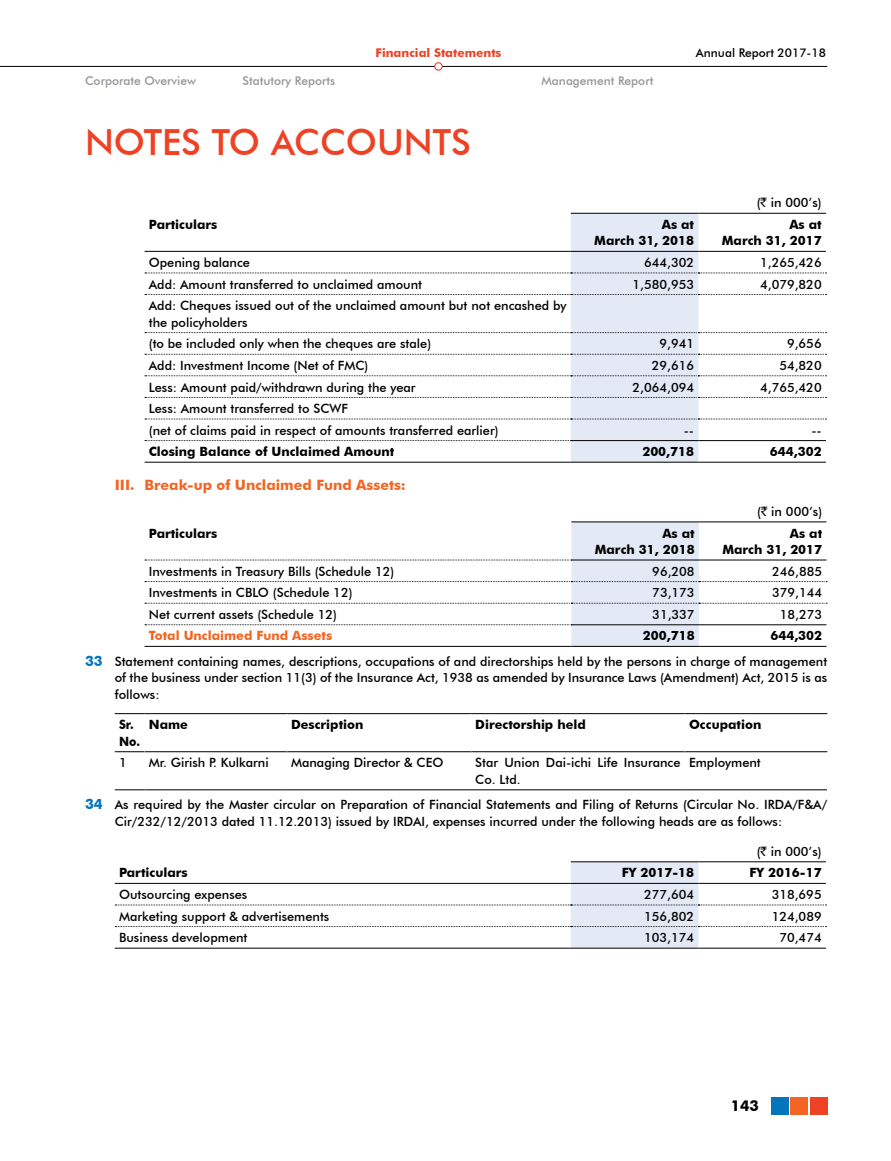
<style>
.page{position:relative;width:891px;height:1161px;background:#fff}
.page>*{position:absolute;margin:0;border:0;box-sizing:border-box;transform-origin:0 0}
.t1{font:500 36px "Futura BT";color:#ef4123}
.t2{font:700 15px "Futura BT";color:#000}
.t3{font:700 14.25px "Futura BT";color:#f26522}
.t4{font:500 12.75px/16.5px "Futura BT";color:#000}
.t5{font:700 12.75px/16.5px "Futura BT";color:#000;text-align:right}
.t6{font:700 12.75px "Futura BT";color:#f26522}
.t7{font:700 12.75px/16.5px "Futura BT";color:#000;scale:.93 1}
.t8{font:500 12px "Futura BT";color:#939598}
.t9{font:700 12px "Futura BT";color:#ef4123}
.t10{font:500 12px "Futura BT";color:#000}
.s1{font-family:"Rupee Foradian";font-weight:400}
.s2{font-weight:700}
.s3{font-weight:700;font-size:14.25px;color:#0475bc}
</style>
<div class="page">
<hr style="left:0;top:66px;width:827px;height:1px;background:#000">
<div style="left:434px;top:62px;width:9px;height:9px;border:1px solid #ef4123;border-radius:50%"></div>
<div style="left:810px;top:1097px;width:17px;height:17px;background:#ef4123"></div>
<div style="left:791px;top:1097px;width:17px;height:17px;background:#f26522"></div>
<div style="left:772px;top:1097px;width:17px;height:17px;background:#0475bc"></div>
<hr style="left:145px;top:462px;width:426px;height:1px;background:#000">
<hr style="left:571px;top:462px;width:127px;height:1px;background:#000">
<hr style="left:698px;top:462px;width:128px;height:1px;background:#000">
<svg style="left:145px;top:213px;width:682px;height:249px"></svg>
<hr style="left:145px;top:646px;width:426px;height:1px;background:#000">
<hr style="left:571px;top:646px;width:128px;height:1px;background:#000">
<hr style="left:699px;top:646px;width:127px;height:1px;background:#000">
<svg style="left:145px;top:522px;width:682px;height:124px"></svg>
<hr style="left:115px;top:751px;width:30px;height:1px;background:#000">
<hr style="left:145px;top:751px;width:142px;height:1px;background:#000">
<hr style="left:287px;top:751px;width:184px;height:1px;background:#000">
<hr style="left:471px;top:751px;width:214px;height:1px;background:#000">
<hr style="left:685px;top:751px;width:142px;height:1px;background:#000">
<hr style="left:115px;top:713px;width:30px;height:1px;background:#000">
<hr style="left:145px;top:713px;width:142px;height:1px;background:#000">
<hr style="left:287px;top:713px;width:184px;height:1px;background:#000">
<hr style="left:471px;top:713px;width:214px;height:1px;background:#000">
<hr style="left:685px;top:713px;width:142px;height:1px;background:#000">
<hr style="left:115px;top:789px;width:30px;height:1px;background:#000">
<hr style="left:145px;top:789px;width:142px;height:1px;background:#000">
<hr style="left:287px;top:789px;width:184px;height:1px;background:#000">
<hr style="left:471px;top:789px;width:214px;height:1px;background:#000">
<hr style="left:685px;top:789px;width:142px;height:1px;background:#000">
<hr style="left:571px;top:861px;width:127px;height:1px;background:#000">
<hr style="left:698px;top:861px;width:128px;height:1px;background:#000">
<hr style="left:115px;top:948px;width:456px;height:1px;background:#000">
<hr style="left:571px;top:948px;width:127px;height:1px;background:#000">
<hr style="left:698px;top:948px;width:128px;height:1px;background:#000">
<svg style="left:115px;top:862px;width:712px;height:86px"></svg>
<p class="t8" style="left:85px;top:73px;width:113px">Corporate Overview</p>
<p class="t8" style="left:243px;top:73px;width:94px">Statutory Reports</p>
<p class="t9" style="left:376px;top:46px;width:127px">Financial Statements</p>
<p class="t1" style="left:85px;top:120px;width:387px">NOTES TO ACCOUNTS</p>
<p class="t8" style="left:542px;top:73px;width:113px">Management Report</p>
<p class="t10" style="left:696px;top:46px;width:132px">Annual Report 2017-18</p>
<p class="t4" style="left:757px;top:194px;width:67px">(<span class="s1">`</span> in 000’s)</p>
<p class="t5" style="left:149px;top:216px;width:70px">Particulars</p>
<p class="t5" style="left:594px;top:216px;width:101px">As at<br>March 31, 2018</p>
<p class="t5" style="left:722px;top:216px;width:101px">As at<br>March 31, 2017</p>
<p class="t4" style="left:149px;top:254px;width:103px">Opening balance</p>
<p class="t4" style="left:644px;top:254px;width:52px">644,302</p>
<p class="t4" style="left:760px;top:254px;width:63px">1,265,426</p>
<p class="t4" style="left:149px;top:276px;width:275px">Add: Amount transferred to unclaimed amount</p>
<p class="t4" style="left:633px;top:276px;width:63px">1,580,953</p>
<p class="t4" style="left:760px;top:276px;width:63px">4,079,820</p>
<p class="t4" style="left:149px;top:297px;width:419px">Add: Cheques issued out of the unclaimed amount but not encashed by the policyholders</p>
<p class="t4" style="left:149px;top:335px;width:284px">(to be included only when the cheques are stale)</p>
<p class="t4" style="left:660px;top:335px;width:36px">9,941</p>
<p class="t4" style="left:787px;top:335px;width:36px">9,656</p>
<p class="t4" style="left:149px;top:357px;width:221px">Add: Investment Income (Net of FMC)</p>
<p class="t4" style="left:652px;top:357px;width:44px">29,616</p>
<p class="t4" style="left:779px;top:357px;width:44px">54,820</p>
<p class="t4" style="left:149px;top:379px;width:268px">Less: Amount paid/withdrawn during the year</p>
<p class="t4" style="left:633px;top:379px;width:63px">2,064,094</p>
<p class="t4" style="left:760px;top:379px;width:63px">4,765,420</p>
<p class="t4" style="left:149px;top:398px;width:351px;line-height:21.6px">Less: Amount transferred to SCWF<br>(net of claims paid in respect of amounts transferred earlier)</p>
<p class="t4" style="left:684px;top:422px;width:12px">--</p>
<p class="t4" style="left:811px;top:422px;width:12px">--</p>
<p class="t5" style="left:149px;top:443px;width:247px">Closing Balance of Unclaimed Amount</p>
<p class="t5" style="left:642px;top:443px;width:53px">200,718</p>
<p class="t5" style="left:770px;top:443px;width:53px">644,302</p>
<p class="t3" style="left:115px;top:476px;width:293px">III. Break-up of Unclaimed Fund Assets:</p>
<p class="t4" style="left:757px;top:503px;width:67px">(<span class="s1">`</span> in 000’s)</p>
<p class="t5" style="left:149px;top:525px;width:70px">Particulars</p>
<p class="t5" style="left:595px;top:525px;width:101px">As at<br>March 31, 2018</p>
<p class="t5" style="left:722px;top:525px;width:101px">As at<br>March 31, 2017</p>
<p class="t4" style="left:149px;top:563px;width:247px">Investments in Treasury Bills (Schedule 12)</p>
<p class="t4" style="left:652px;top:563px;width:44px">96,208</p>
<p class="t4" style="left:772px;top:563px;width:52px">246,885</p>
<p class="t4" style="left:149px;top:584px;width:205px">Investments in CBLO (Schedule 12)</p>
<p class="t4" style="left:652px;top:584px;width:44px">73,173</p>
<p class="t4" style="left:772px;top:584px;width:52px">379,144</p>
<p class="t4" style="left:149px;top:606px;width:190px">Net current assets (Schedule 12)</p>
<p class="t4" style="left:652px;top:606px;width:44px">31,337</p>
<p class="t4" style="left:780px;top:606px;width:44px">18,273</p>
<p class="t6" style="left:149px;top:628px;width:185px">Total Unclaimed Fund Assets</p>
<p class="t5" style="left:643px;top:628px;width:53px">200,718</p>
<p class="t4" style="left:85px;top:623px;width:744px;line-height:25.3px;text-indent:685px"><span class="s2">644,302<br></span><span class="s3">33</span> Statement containing names, descriptions, occupations of and directorships held by the persons in charge of management</p>
<p class="t4" style="left:115px;top:669px;width:714px">of the business under section 11(3) of the Insurance Act, 1938 as amended by Insurance Laws (Amendment) Act, 2015 is as follows:</p>
<p class="t7" style="left:119px;top:716px;width:24px">Sr.<br>No.</p>
<p class="t5" style="left:149px;top:716px;width:41px">Name</p>
<p class="t5" style="left:291px;top:716px;width:74px">Description</p>
<p class="t5" style="left:475px;top:716px;width:112px">Directorship held</p>
<p class="t5" style="left:689px;top:716px;width:74px">Occupation</p>
<p class="t4" style="left:119px;top:754px;width:9px">1</p>
<p class="t4" style="left:149px;top:754px;width:121px">Mr. Girish P. Kulkarni</p>
<p class="t4" style="left:291px;top:754px;width:154px">Managing Director &amp; CEO</p>
<p class="t4" style="left:475px;top:754px;width:207px">Star Union Dai-ichi Life Insurance<br>Co. Ltd.</p>
<p class="t4" style="left:689px;top:754px;width:73px">Employment</p>
<p class="t4" style="left:115px;top:796px;width:714px;text-indent:-30px"><span class="s3">34</span> As required by the Master circular on Preparation of Financial Statements and Filing of Returns (Circular No. IRDA/F&amp;A/<br>Cir/232/12/2013 dated 11.12.2013) issued by IRDAI, expenses incurred under the following heads are as follows:</p>
<p class="t4" style="left:757px;top:843px;width:67px">(<span class="s1">`</span> in 000’s)</p>
<p class="t5" style="left:119px;top:865px;width:70px">Particulars</p>
<p class="t5" style="left:622px;top:865px;width:74px">FY 2017-18</p>
<p class="t5" style="left:750px;top:865px;width:74px">FY 2016-17</p>
<p class="t4" style="left:119px;top:886px;width:130px">Outsourcing expenses</p>
<p class="t4" style="left:644px;top:886px;width:52px">277,604</p>
<p class="t4" style="left:772px;top:886px;width:52px">318,695</p>
<p class="t4" style="left:119px;top:908px;width:212px">Marketing support &amp; advertisements</p>
<p class="t4" style="left:644px;top:908px;width:52px">156,802</p>
<p class="t4" style="left:772px;top:908px;width:52px">124,089</p>
<p class="t4" style="left:119px;top:929px;width:130px">Business development</p>
<p class="t4" style="left:644px;top:929px;width:52px">103,174</p>
<p class="t4" style="left:779px;top:929px;width:44px">70,474</p>
<p class="t2" style="left:731px;top:1097px;width:30px">143</p>
</div>
